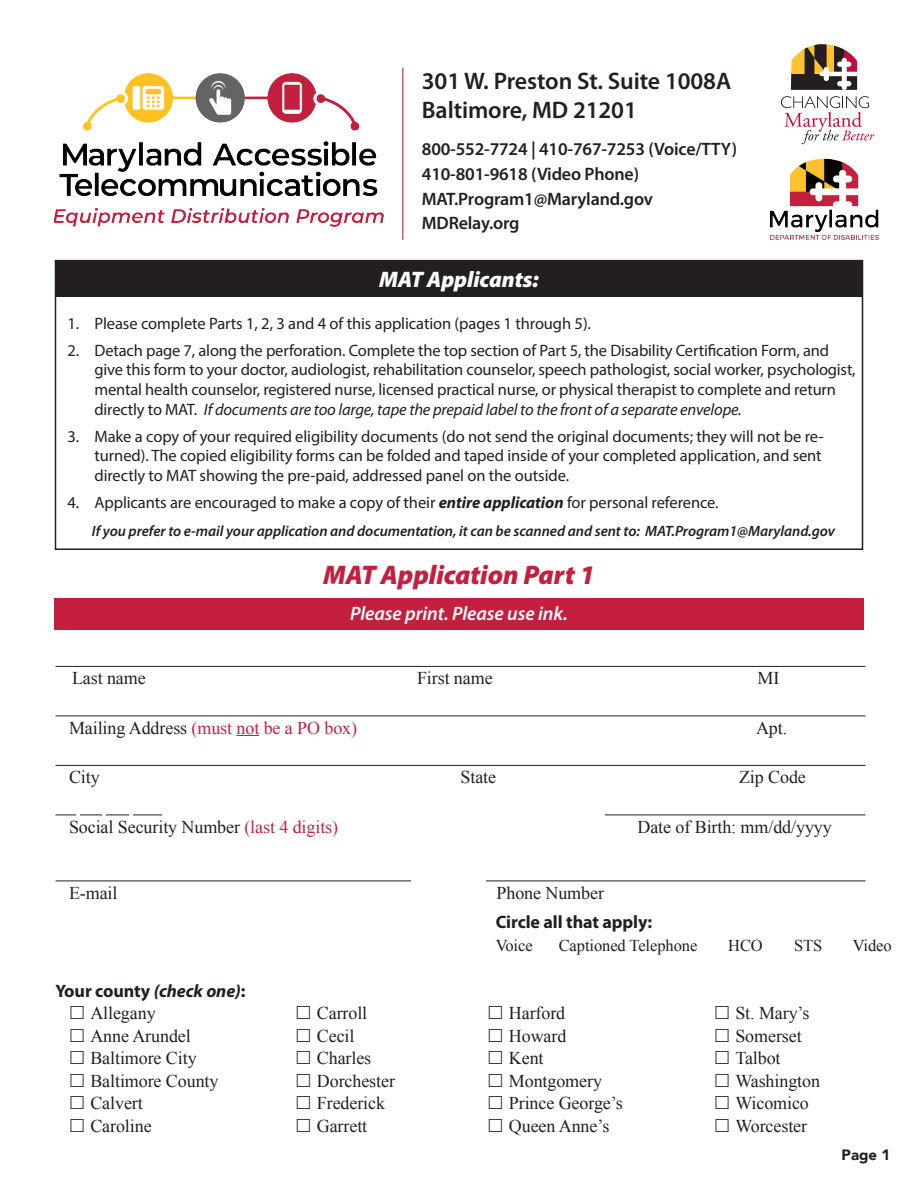
<style>
.page{position:relative;width:918px;height:1188px;background:#fff}
.page>*{position:absolute;margin:0;border:0;box-sizing:border-box;transform-origin:0 0}
.t1{font:italic 900 27px "Myriad Pro";letter-spacing:-.005em;color:#c51f3f}
.t2{font:600 24px/29.2px "Myriad Pro";letter-spacing:-.005em;color:#231f20}
.t3{font:italic 900 22.5px "Myriad Pro";letter-spacing:-.005em;color:#fff}
.t4{font:italic 600 19.5px "Myriad Pro";letter-spacing:-.005em;color:#fff}
.t5{font:18px "Times New Roman";letter-spacing:-.005em;color:#231f20}
.t6{font:600 18px/24.8px "Myriad Pro";letter-spacing:-.01em;color:#231f20}
.t7{font:700 18px "Myriad Pro";letter-spacing:-.005em;color:#231f20}
.t8{font:18px "Times New Roman";letter-spacing:-.005em;color:#c51f3f}
.t9{font:16.5px/19.8px "Myriad Pro";letter-spacing:-.01em;color:#231f20}
.t10{font:16.5px "Times New Roman";letter-spacing:-.005em;color:#231f20}
.t11{font:italic 600 15px "Myriad Pro";letter-spacing:-.005em;color:#231f20}
.t12{font:900 15px "Avenir";color:#231f20}
.s1{font-style:italic}
.s2{font-weight:700;font-style:italic}
.s3{color:#231f20}
.s4{color:#c51f3f}
</style>
<div class="page">
<div style="left:54px;top:598px;width:810px;height:32px;background:#c51f3f"></div>
<div style="left:56px;top:261px;width:806px;height:36px;background:#231f20"></div>
<div style="left:55px;top:260px;width:808px;height:290px;border:2px solid #231f20"></div>
<hr style="left:56px;top:666px;width:810px;height:1px;background:#231f20">
<hr style="left:56px;top:716px;width:810px;height:1px;background:#231f20">
<svg style="left:237px;top:735px;width:22px;height:1px"></svg>
<hr style="left:56px;top:765px;width:810px;height:1px;background:#231f20">
<hr style="left:56px;top:815px;width:810px;height:1px;background:#231f20">
<hr style="left:56px;top:881px;width:810px;height:1px;background:#231f20">
<hr style="left:102px;top:809px;width:4px;height:11px;background:#fff">
<hr style="left:129px;top:809px;width:4px;height:11px;background:#fff">
<div style="left:162px;top:812px;width:443px;height:5px;background:#fff"></div>
<svg style="left:781px;top:96px;width:93px;height:48px"></svg>
<div style="left:791px;top:73px;width:66px;height:17px;background:#231f20"></div>
<svg style="left:791px;top:48px;width:14px;height:26px"></svg>
<svg style="left:805px;top:44px;width:52px;height:46px"></svg>
<img style="left:770px;top:158px;width:109px;height:82px">
<div style="left:411px;top:874px;width:75px;height:30px;background:#fff"></div>
<img style="left:54px;top:74px;width:330px;height:153px">
<hr style="left:402px;top:68px;width:1px;height:172px;background:#c51f3f">
<h2 class="t2" style="left:422px;top:67px;width:311px">301 W. Preston St. Suite 1008A<br>Baltimore, MD 21201</h2>
<p class="t6" style="left:422px;top:137px;width:317px">800-552-7724 | 410-767-7253 (Voice/TTY)<br>410-801-9618 (Video Phone)<br>MAT.Program1@Maryland.gov<br>MDRelay.org</p>
<h3 class="t3" style="left:379px;top:267px;width:161px">MAT Applicants:</h3>
<p class="t9" style="left:68px;top:313px;width:525px">1. Please complete Parts 1, 2, 3 and 4 of this application (pages 1 through 5).</p>
<p class="t9" style="left:94px;top:340px;width:763px;text-indent:-27px">2. Detach page 7, along the perforation. Complete the top section of Part 5, the Disability Certification Form, and give this form to your doctor, audiologist, rehabilitation counselor, speech pathologist, social worker, psychologist, mental health counselor, registered nurse, licensed practical nurse, or physical therapist to complete and return directly to MAT. <span class="s1">If documents are too large, tape the prepaid label to the front of a separate envelope.</span></p>
<p class="t9" style="left:94px;top:426px;width:731px;text-align:justify;text-indent:-27px">3. Make a copy of your required eligibility documents (do not send the original documents; they will not be re&shy;turned). The copied eligibility forms can be folded and taped inside of your completed application, and sent directly to MAT showing the pre-paid, addressed panel on the outside.</p>
<p class="t9" style="left:68px;top:492px;width:653px">4. Applicants are encouraged to make a copy of their <span class="s2">entire application</span> for personal reference.</p>
<p class="t11" style="left:92px;top:522px;width:745px">If you prefer to e-mail your application and documentation, it can be scanned and sent to: MAT.Program1@Maryland.gov</p>
<h1 class="t1" style="left:323px;top:560px;width:273px">MAT Application Part 1</h1>
<p class="t4" style="left:350px;top:603px;width:219px">Please print. Please use ink.</p>
<p class="t5" style="left:72px;top:666px;width:75px">Last name</p>
<p class="t5" style="left:417px;top:666px;width:77px">First name</p>
<p class="t5" style="left:758px;top:666px;width:23px">MI</p>
<p class="t8" style="left:69px;top:715px;width:290px"><span class="s3">Mailing Address</span> (must not be a PO box)</p>
<p class="t5" style="left:756px;top:715px;width:33px">Apt.</p>
<p class="t5" style="left:69px;top:765px;width:32px">City</p>
<p class="t5" style="left:461px;top:765px;width:37px">State</p>
<p class="t5" style="left:739px;top:765px;width:68px">Zip Code</p>
<p class="t5" style="left:69px;top:814px;width:271px">Social Security Number <span class="s4">(last 4 digits)</span></p>
<p class="t5" style="left:638px;top:814px;width:196px">Date of Birth: mm/dd/yyyy</p>
<p class="t5" style="left:69px;top:880px;width:50px">E-mail</p>
<p class="t5" style="left:497px;top:880px;width:109px">Phone Number</p>
<p class="t7" style="left:496px;top:912px;width:158px">Circle all that apply:</p>
<p class="t10" style="left:496px;top:934px;width:38px">Voice</p>
<p class="t10" style="left:559px;top:934px;width:140px">Captioned Telephone</p>
<p class="t10" style="left:728px;top:934px;width:36px">HCO</p>
<p class="t10" style="left:794px;top:934px;width:30px">STS</p>
<p class="t10" style="left:853px;top:934px;width:41px">Video</p>
<p class="t7" style="left:56px;top:981px;width:192px">Your county <span class="s1">(check one)</span>:</p>
<p class="t5" style="left:90px;top:1001px;width:67px">Allegany</p>
<p class="t5" style="left:317px;top:1001px;width:52px">Carroll</p>
<p class="t5" style="left:509px;top:1001px;width:58px">Harford</p>
<p class="t5" style="left:735px;top:1001px;width:76px">St. Mary’s</p>
<p class="t5" style="left:90px;top:1024px;width:102px">Anne Arundel</p>
<p class="t5" style="left:317px;top:1024px;width:39px">Cecil</p>
<p class="t5" style="left:509px;top:1024px;width:59px">Howard</p>
<p class="t5" style="left:735px;top:1024px;width:68px">Somerset</p>
<p class="t5" style="left:90px;top:1046px;width:108px">Baltimore City</p>
<p class="t5" style="left:317px;top:1046px;width:56px">Charles</p>
<p class="t5" style="left:509px;top:1046px;width:36px">Kent</p>
<p class="t5" style="left:735px;top:1046px;width:47px">Talbot</p>
<p class="t5" style="left:90px;top:1069px;width:130px">Baltimore County</p>
<p class="t5" style="left:317px;top:1069px;width:80px">Dorchester</p>
<p class="t5" style="left:509px;top:1069px;width:95px">Montgomery</p>
<p class="t5" style="left:735px;top:1069px;width:86px">Washington</p>
<p class="t5" style="left:90px;top:1091px;width:54px">Calvert</p>
<p class="t5" style="left:317px;top:1091px;width:70px">Frederick</p>
<p class="t5" style="left:509px;top:1091px;width:115px">Prince George’s</p>
<p class="t5" style="left:735px;top:1091px;width:75px">Wicomico</p>
<p class="t5" style="left:90px;top:1114px;width:63px">Caroline</p>
<p class="t5" style="left:317px;top:1114px;width:52px">Garrett</p>
<p class="t5" style="left:509px;top:1114px;width:102px">Queen Anne’s</p>
<p class="t5" style="left:735px;top:1114px;width:73px">Worcester</p>
<p class="t12" style="left:842px;top:1142px;width:50px">Page 1</p>
</div>
